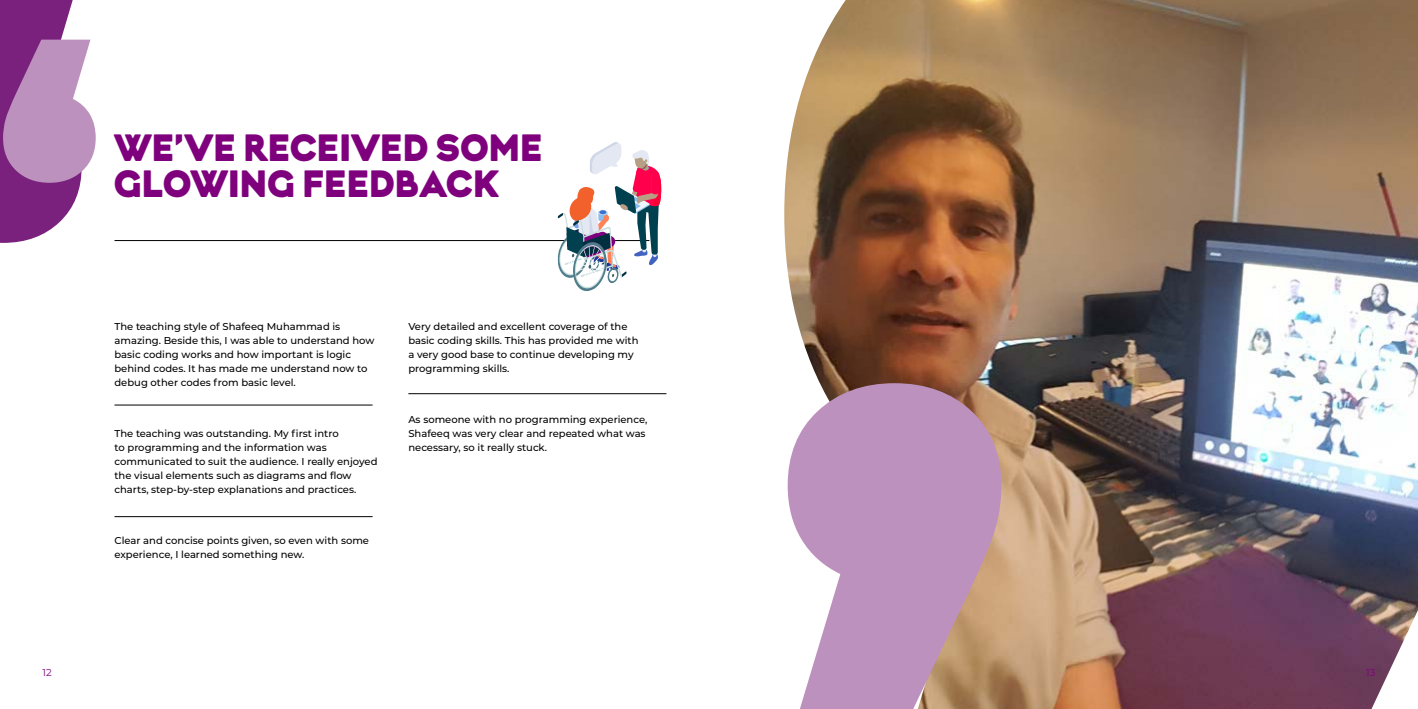
<style>
.page{position:relative;width:1418px;height:709px;background:#fff}
.page>*{position:absolute;margin:0;border:0;box-sizing:border-box;transform-origin:0 0}
.t1{font:38px/36px "Krana Fat B";letter-spacing:.02em;color:#7f007d}
.t2{font:500 10px/14px "Montserrat";color:#000}
.t3{font:10px "Montserrat";color:#7f007d}
</style>
<div class="page">
<hr style="left:114px;top:240px;width:535px;height:1px;background:#000">
<svg style="left:0;top:0;width:96px;height:243px"></svg>
<img style="left:784px;top:0;width:633px;height:709px">
<svg style="left:787px;top:383px;width:214px;height:326px;background:#c29cb6"></svg>
<svg style="left:557px;top:142px;width:104px;height:149px"></svg>
<hr style="left:114px;top:404px;width:258px;height:1px;background:#000">
<hr style="left:114px;top:516px;width:258px;height:1px;background:#000">
<hr style="left:408px;top:393px;width:258px;height:1px;background:#000">
<h1 class="t1" style="left:114px;top:130px;width:429px">WE’VE RECEIVED SOME<br>GLOWING FEEDBACK</h1>
<p class="t2" style="left:114px;top:319px;width:261px">The teaching style of Shafeeq Muhammad is amazing. Beside this, I was able to understand how basic coding works and how important is logic behind codes. It has made me understand now to debug other codes from basic level.</p>
<p class="t2" style="left:114px;top:426px;width:264px">The teaching was outstanding. My first intro<br>to programming and the information was communicated to suit the audience. I really enjoyed the visual elements such as diagrams and flow charts, step-by-step explanations and practices.</p>
<p class="t2" style="left:114px;top:532px;width:256px">Clear and concise points given, so even with some experience, I learned something new.</p>
<p class="t2" style="left:408px;top:319px;width:232px">Very detailed and excellent coverage of the basic coding skills. This has provided me with a very good base to continue developing my programming skills.</p>
<p class="t2" style="left:408px;top:412px;width:240px">As someone with no programming experience,<br>Shafeeq was very clear and repeated what was necessary, so it really stuck.</p>
<p class="t3" style="left:43px;top:665px;width:11px">12</p>
<p class="t3" style="left:1366px;top:665px;width:11px">13</p>
</div>
